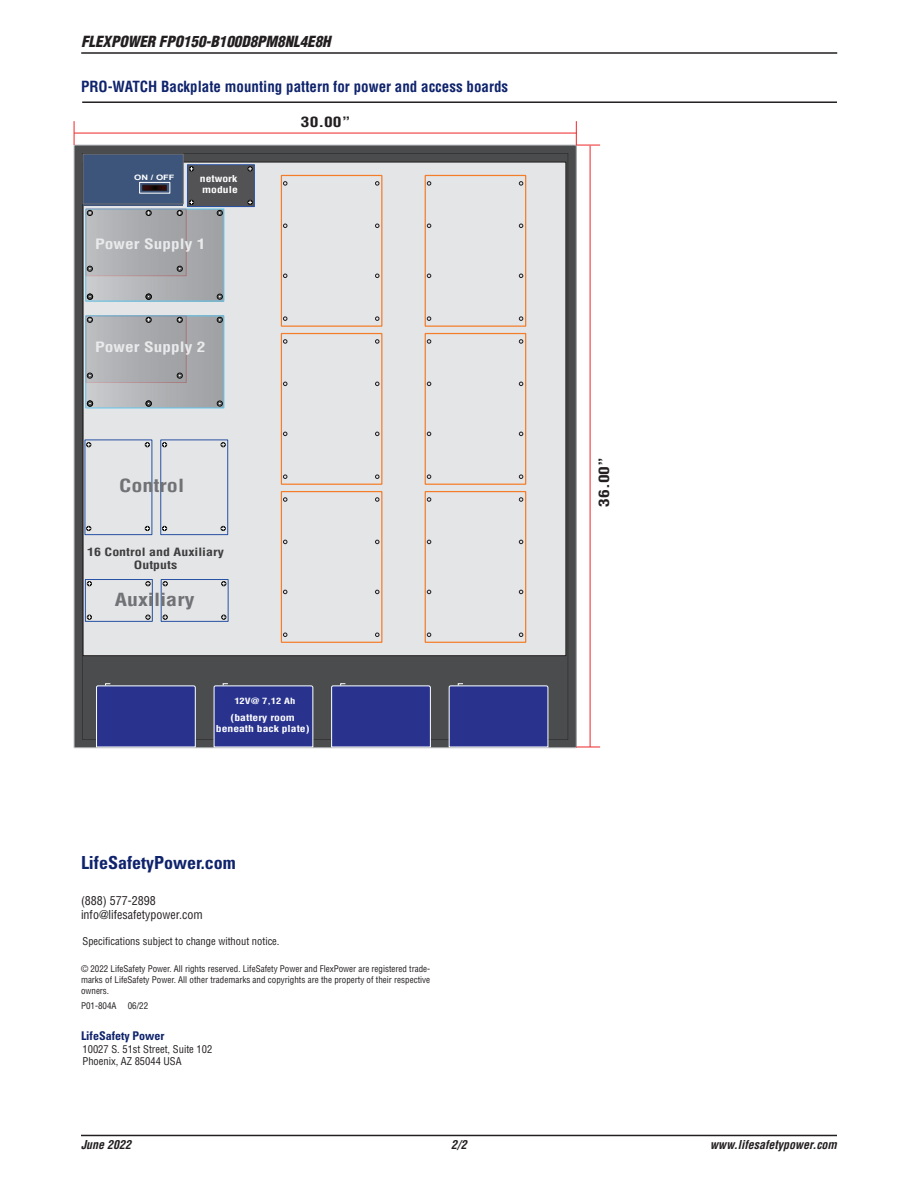
<style>
.page{position:relative;width:918px;height:1188px;background:#fff}
.page>*{position:absolute;margin:0;border:0;box-sizing:border-box;transform-origin:0 0}
.Address__LSP{font:700 condensed 18px "Univers LT Std";color:#0f236c}
.t1{font:700 condensed 17.7px "Helvetica LT Std";color:#717275;scale:1.25 1}
.t2{font:700 condensed 15px "Helvetica LT Std";color:#0f236c}
.t3{font:italic 900 condensed 15px "Helvetica LT Std";color:#231f20}
.t4{font:700 condensed 13.95px "Helvetica LT Std";color:#e9eaeb;scale:1.25 1}
.t5{font:700 condensed 13.95px "Helvetica LT Std";color:#231f20;scale:1.25 1}
.Address__Basic{font:condensed 12px "Helvetica LT Std";color:#231f20}
.t6{font:italic 700 condensed 12px "Helvetica LT Std";color:#231f20}
.Address__LSP-2{font:700 condensed 12px "Univers LT Std";color:#0f236c}
.t7{font:700 condensed 11.1px/13.4px "Helvetica LT Std";color:#3e3e3f;text-align:center;scale:1.25 1}
.Address__Basic-2{font:condensed 10.5px "Helvetica LT Std";color:#231f20}
.t8{font:700 condensed 9.3px/11.1px "Helvetica LT Std";color:#fff;scale:1.25 1}
.t9{font:condensed 9px/10.8px "Helvetica LT Std";color:#231f20;text-align:justify}
.t10{font:700 condensed 8.4px "Helvetica LT Std";color:#fff;scale:1.25 1}
.t11{font:700 condensed 7.65px "Helvetica LT Std";color:#fff;scale:1.25 1}
.t12{font:700 7.5px "Arial";color:#fff;scale:1.25 1}
</style>
<div class="page">
<hr style="left:81px;top:52px;width:756px;height:2px;background:#231f20">
<hr style="left:81px;top:1135px;width:756px;height:1px;background:#231f20">
<hr style="left:82px;top:101px;width:755px;height:2px;background:#231f20">
<div style="left:74px;top:145px;width:502px;height:603px;background:#4b4c4d"></div>
<svg style="left:82px;top:153px;width:486px;height:587px;background:#cecfd1"></svg>
<div style="left:425px;top:175px;width:101px;height:152px;border:1px solid #f47d29"></div>
<svg style="left:427px;top:181px;width:4px;height:4px"></svg>
<svg style="left:519px;top:181px;width:4px;height:4px"></svg>
<svg style="left:427px;top:224px;width:4px;height:4px"></svg>
<svg style="left:519px;top:224px;width:4px;height:4px"></svg>
<svg style="left:427px;top:274px;width:4px;height:4px"></svg>
<svg style="left:519px;top:274px;width:4px;height:4px"></svg>
<svg style="left:427px;top:317px;width:4px;height:4px"></svg>
<svg style="left:519px;top:317px;width:4px;height:4px"></svg>
<div style="left:425px;top:333px;width:101px;height:152px;border:1px solid #f47d29"></div>
<svg style="left:427px;top:340px;width:4px;height:3px"></svg>
<svg style="left:519px;top:340px;width:4px;height:3px"></svg>
<svg style="left:427px;top:382px;width:4px;height:4px"></svg>
<svg style="left:519px;top:382px;width:4px;height:4px"></svg>
<svg style="left:427px;top:432px;width:4px;height:4px"></svg>
<svg style="left:519px;top:432px;width:4px;height:4px"></svg>
<svg style="left:427px;top:475px;width:4px;height:4px"></svg>
<svg style="left:519px;top:475px;width:4px;height:4px"></svg>
<div style="left:425px;top:491px;width:101px;height:152px;border:1px solid #f47d29"></div>
<svg style="left:427px;top:498px;width:4px;height:3px"></svg>
<svg style="left:519px;top:498px;width:4px;height:3px"></svg>
<svg style="left:427px;top:540px;width:4px;height:4px"></svg>
<svg style="left:519px;top:540px;width:4px;height:4px"></svg>
<svg style="left:427px;top:590px;width:4px;height:4px"></svg>
<svg style="left:519px;top:590px;width:4px;height:4px"></svg>
<svg style="left:427px;top:633px;width:4px;height:4px"></svg>
<svg style="left:519px;top:633px;width:4px;height:4px"></svg>
<div style="left:281px;top:175px;width:101px;height:152px;border:1px solid #f47d29"></div>
<svg style="left:283px;top:181px;width:4px;height:4px"></svg>
<svg style="left:375px;top:181px;width:4px;height:4px"></svg>
<svg style="left:283px;top:224px;width:4px;height:4px"></svg>
<svg style="left:375px;top:224px;width:4px;height:4px"></svg>
<svg style="left:283px;top:274px;width:4px;height:4px"></svg>
<svg style="left:375px;top:274px;width:4px;height:4px"></svg>
<svg style="left:283px;top:317px;width:4px;height:4px"></svg>
<svg style="left:375px;top:317px;width:4px;height:4px"></svg>
<div style="left:281px;top:333px;width:101px;height:152px;border:1px solid #f47d29"></div>
<svg style="left:283px;top:340px;width:4px;height:3px"></svg>
<svg style="left:375px;top:340px;width:4px;height:3px"></svg>
<svg style="left:283px;top:382px;width:4px;height:4px"></svg>
<svg style="left:375px;top:382px;width:4px;height:4px"></svg>
<svg style="left:283px;top:432px;width:4px;height:4px"></svg>
<svg style="left:375px;top:432px;width:4px;height:4px"></svg>
<svg style="left:283px;top:475px;width:4px;height:4px"></svg>
<svg style="left:375px;top:475px;width:4px;height:4px"></svg>
<div style="left:281px;top:491px;width:101px;height:152px;border:1px solid #f47d29"></div>
<svg style="left:283px;top:498px;width:4px;height:3px"></svg>
<svg style="left:375px;top:498px;width:4px;height:3px"></svg>
<svg style="left:283px;top:540px;width:4px;height:4px"></svg>
<svg style="left:375px;top:540px;width:4px;height:4px"></svg>
<svg style="left:283px;top:590px;width:4px;height:4px"></svg>
<svg style="left:375px;top:590px;width:4px;height:4px"></svg>
<svg style="left:283px;top:633px;width:4px;height:4px"></svg>
<svg style="left:375px;top:633px;width:4px;height:4px"></svg>
<svg style="left:74px;top:121px;width:1px;height:24px"></svg>
<hr style="left:590px;top:146px;width:1px;height:601px;background:#ee2628">
<svg style="left:576px;top:121px;width:24px;height:25px"></svg>
<hr style="left:74px;top:133px;width:503px;height:1px;background:#ee2628">
<svg style="left:576px;top:747px;width:24px;height:1px"></svg>
<svg style="left:146px;top:210px;width:5px;height:6px"></svg>
<svg style="left:177px;top:210px;width:5px;height:6px"></svg>
<svg style="left:217px;top:210px;width:6px;height:6px"></svg>
<svg style="left:177px;top:266px;width:5px;height:5px"></svg>
<svg style="left:87px;top:210px;width:6px;height:6px"></svg>
<svg style="left:87px;top:266px;width:6px;height:5px"></svg>
<svg style="left:217px;top:294px;width:6px;height:5px"></svg>
<svg style="left:87px;top:294px;width:6px;height:5px"></svg>
<svg style="left:146px;top:294px;width:5px;height:5px"></svg>
<svg style="left:146px;top:317px;width:5px;height:6px"></svg>
<svg style="left:177px;top:317px;width:5px;height:6px"></svg>
<svg style="left:217px;top:317px;width:6px;height:6px"></svg>
<svg style="left:177px;top:373px;width:5px;height:5px"></svg>
<svg style="left:87px;top:317px;width:6px;height:6px"></svg>
<svg style="left:87px;top:373px;width:6px;height:5px"></svg>
<svg style="left:217px;top:401px;width:6px;height:5px"></svg>
<svg style="left:87px;top:401px;width:6px;height:5px"></svg>
<svg style="left:146px;top:401px;width:5px;height:5px"></svg>
<svg style="left:87px;top:526px;width:4px;height:5px"></svg>
<svg style="left:87px;top:442px;width:4px;height:5px"></svg>
<svg style="left:145px;top:526px;width:5px;height:5px"></svg>
<svg style="left:145px;top:442px;width:5px;height:5px"></svg>
<div style="left:85px;top:579px;width:68px;height:43px;border:1px solid #2751a3"></div>
<svg style="left:87px;top:615px;width:5px;height:4px"></svg>
<svg style="left:87px;top:581px;width:5px;height:5px"></svg>
<svg style="left:146px;top:615px;width:4px;height:4px"></svg>
<svg style="left:146px;top:581px;width:4px;height:5px"></svg>
<svg style="left:162px;top:526px;width:5px;height:5px"></svg>
<svg style="left:162px;top:442px;width:5px;height:5px"></svg>
<svg style="left:221px;top:526px;width:4px;height:5px"></svg>
<svg style="left:221px;top:442px;width:4px;height:5px"></svg>
<div style="left:161px;top:579px;width:67px;height:43px;border:1px solid #2751a3"></div>
<div style="left:160px;top:440px;width:68px;height:95px;border:1px solid #2751a3"></div>
<svg style="left:163px;top:615px;width:4px;height:4px"></svg>
<svg style="left:163px;top:581px;width:4px;height:5px"></svg>
<svg style="left:222px;top:615px;width:4px;height:4px"></svg>
<svg style="left:222px;top:581px;width:4px;height:5px"></svg>
<div style="left:187px;top:165px;width:67px;height:42px;background:#535355"></div>
<div style="left:187px;top:164px;width:68px;height:43px;border:1px solid #2751a3"></div>
<svg style="left:189px;top:200px;width:5px;height:5px"></svg>
<svg style="left:189px;top:167px;width:5px;height:4px"></svg>
<svg style="left:248px;top:200px;width:4px;height:5px"></svg>
<svg style="left:248px;top:167px;width:4px;height:4px"></svg>
<div style="left:83px;top:154px;width:100px;height:51px;background:#3e557b"></div>
<div style="left:83px;top:154px;width:100px;height:50px;border:1px solid #6d6e71"></div>
<div style="left:139px;top:182px;width:31px;height:12px;border:1px solid #fff"></div>
<svg style="left:145px;top:187px;width:20px;height:1px"></svg>
<div style="left:143px;top:185px;width:24px;height:5px;border:1px solid #231f20"></div>
<svg style="left:96px;top:683px;width:100px;height:65px;background:#353f91"></svg>
<svg style="left:213px;top:683px;width:101px;height:65px;background:#363f90"></svg>
<svg style="left:331px;top:683px;width:100px;height:65px;background:#353f91"></svg>
<svg style="left:448px;top:683px;width:101px;height:65px;background:#363f90"></svg>
<p class="t3" style="left:81px;top:32px;width:251px">FLEXPOWER FPO150-B100D8PM8NL4E8H</p>
<p class="t2" style="left:81px;top:78px;width:429px">PRO-WATCH Backplate mounting pattern for power and access boards</p>
<p class="t12" style="left:134px;top:172px;width:34px">ON / OFF</p>
<p class="t8" style="left:200px;top:173px;width:32px">network module</p>
<p class="t4" style="left:95px;top:235px;width:90px">Power Supply 1</p>
<p class="t4" style="left:95px;top:339px;width:90px">Power Supply 2</p>
<p class="t1" style="left:119px;top:474px;width:54px">Control</p>
<p class="t7" style="left:87px;top:545px;width:111px">16 Control and Auxiliary<br>Outputs</p>
<p class="t1" style="left:115px;top:588px;width:65px">Auxiliary</p>
<p class="t5" style="left:301px;top:113px;width:41px">30.00”</p>
<p class="t11" style="left:236px;top:694px;width:46px">12V@ 7,12 Ah</p>
<p class="t8" style="left:216px;top:712px;width:76px;text-align:center">(battery room beneath back plate)</p>
<p class="t10" style="left:234px;top:695px;width:50px">12V@ 7,12 Ah</p>
<p class="Address__LSP" style="left:81px;top:851px;width:156px">LifeSafetyPower.com</p>
<p class="Address__Basic" style="left:81px;top:893px;width:76px">(888) 577-2898</p>
<p class="Address__Basic" style="left:81px;top:907px;width:123px">info@lifesafetypower.com</p>
<p class="Address__Basic-2" style="left:82px;top:934px;width:199px">Specifications subject to change without notice.</p>
<p class="t9" style="left:81px;top:964px;width:351px">© 2022 LifeSafety Power. All rights reserved. LifeSafety Power and FlexPower are registered trade&shy;marks of LifeSafety Power. All other trademarks and copyrights are the property of their respective owners.</p>
<p class="t9" style="left:81px;top:1001px;width:37px">P01-804A</p>
<p class="t9" style="left:128px;top:1001px;width:22px">06/22</p>
<p class="Address__LSP-2" style="left:81px;top:1028px;width:85px">LifeSafety Power</p>
<p class="Address__Basic-2" style="left:82px;top:1042px;width:131px">10027 S. 51st Street, Suite 102</p>
<p class="Address__Basic-2" style="left:82px;top:1055px;width:101px">Phoenix, AZ 85044 USA</p>
<p class="t5" style="left:595px;top:507px;width:41px;rotate:-90deg">36.00”</p>
<h3 class="t6" style="left:81px;top:1137px;width:52px">June 2022</h3>
<h3 class="t6" style="left:451px;top:1137px;width:17px">2/2</h3>
<h3 class="t6" style="left:710px;top:1137px;width:128px">www.lifesafetypower.com</h3>
</div>
